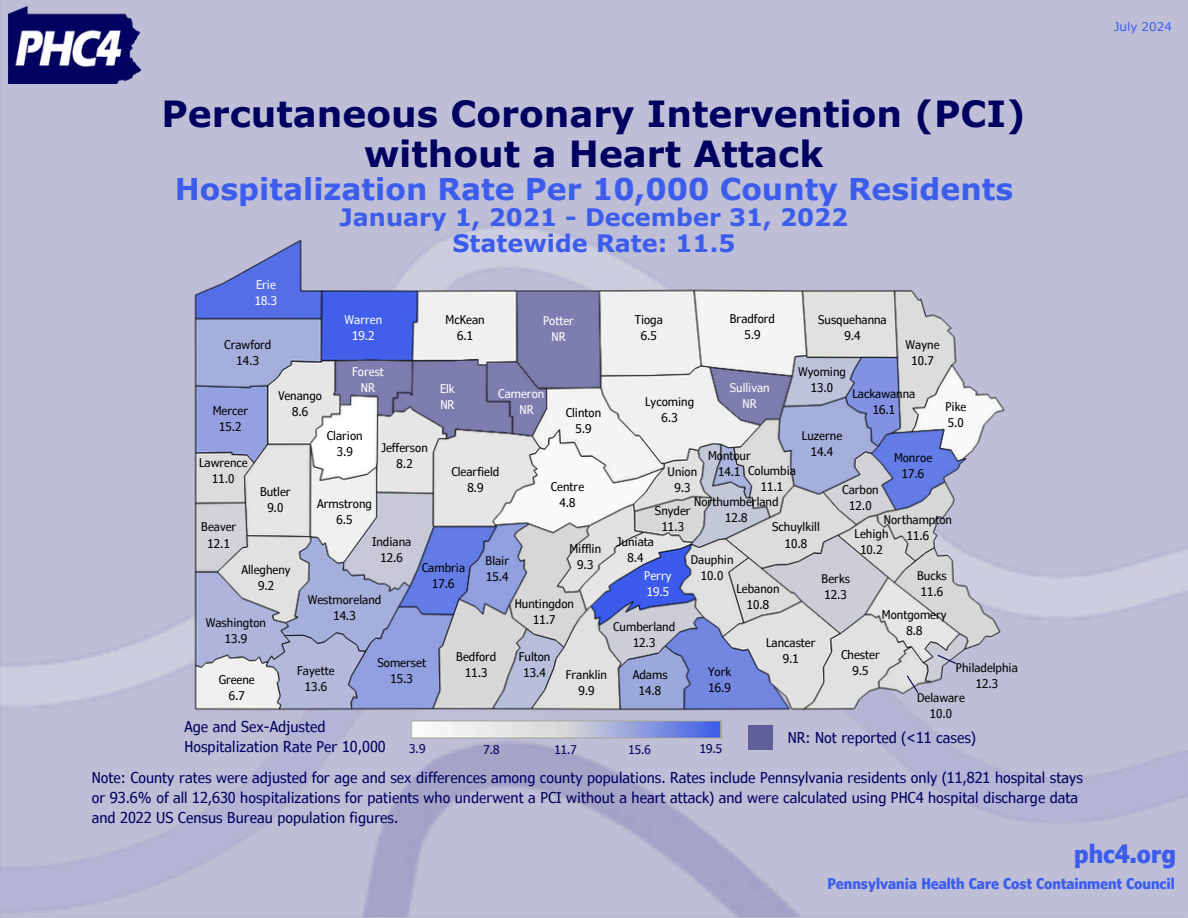
<style>
.page{position:relative;width:1188px;height:918px;background:#fff}
.page>*{position:absolute;margin:0;border:0;box-sizing:border-box;transform-origin:0 0}
.t1{font:700 36px/39.3px "Verdana Pro";color:#000060;text-align:center}
.t2{font:700 30px "Verdana Pro";color:#3c5dec}
.t3{font:700 condensed 25.2px "Verdana Pro";color:#3c5dec}
.t4{font:700 24px/25.8px "Verdana Pro";color:#3c5dec;text-align:center}
.t5{font:condensed 15px/20px "Verdana Pro";color:#000060}
.t6{font:700 condensed 14.85px "Verdana Pro";color:#3c5dec}
.t7{font:condensed 12px "Verdana Pro";color:#000}
.t8{font:condensed 12px "Verdana Pro";color:#fff}
.t9{font:condensed 12px "Verdana Pro";color:#000060}
.t10{font:12px "Verdana Pro";color:#3c5dec}
</style>
<div class="page">
<img style="left:0;top:0;width:1188px;height:917px">
<img style="left:9px;top:7px;width:131px;height:76px">
<div style="left:748px;top:725px;width:25px;height:25px;background:#5f5f9b"></div>
<svg style="left:906px;top:674px;width:13px;height:20px"></svg>
<svg style="left:936px;top:654px;width:21px;height:11px"></svg>
<p class="t1" style="left:162px;top:93px;width:866px">Percutaneous Coronary Intervention (PCI) without a Heart Attack</p>
<p class="t2" style="left:175px;top:170px;width:840px">Hospitalization Rate Per 10,000 County Residents</p>
<p class="t4" style="left:340px;top:204px;width:510px">January 1, 2021 - December 31, 2022<br>Statewide Rate: 11.5</p>
<p class="t8" style="left:256px;top:277px;width:21px">Erie</p>
<p class="t8" style="left:255px;top:293px;width:24px">18.3</p>
<p class="t7" style="left:224px;top:337px;width:49px">Crawford</p>
<p class="t7" style="left:237px;top:353px;width:24px">14.3</p>
<p class="t8" style="left:345px;top:312px;width:39px">Warren</p>
<p class="t8" style="left:352px;top:328px;width:24px">19.2</p>
<p class="t7" style="left:446px;top:312px;width:41px">McKean</p>
<p class="t7" style="left:457px;top:328px;width:18px">6.1</p>
<p class="t8" style="left:543px;top:313px;width:32px">Potter</p>
<p class="t8" style="left:551px;top:329px;width:16px">NR</p>
<p class="t7" style="left:635px;top:312px;width:30px">Tioga</p>
<p class="t7" style="left:641px;top:328px;width:18px">6.5</p>
<p class="t7" style="left:730px;top:311px;width:47px">Bradford</p>
<p class="t7" style="left:744px;top:327px;width:18px">5.9</p>
<p class="t7" style="left:818px;top:312px;width:70px">Susquehanna</p>
<p class="t7" style="left:844px;top:328px;width:18px">9.4</p>
<p class="t7" style="left:906px;top:337px;width:35px">Wayne</p>
<p class="t7" style="left:911px;top:353px;width:24px">10.7</p>
<p class="t8" style="left:352px;top:364px;width:33px">Forest</p>
<p class="t8" style="left:361px;top:380px;width:16px">NR</p>
<p class="t7" style="left:798px;top:364px;width:49px">Wyoming</p>
<h4 class="t7" style="left:811px;top:380px;width:24px">13.0</h4>
<p class="t8" style="left:730px;top:380px;width:41px">Sullivan</p>
<p class="t8" style="left:743px;top:396px;width:16px">NR</p>
<p class="t8" style="left:440px;top:381px;width:16px">Elk</p>
<p class="t8" style="left:440px;top:397px;width:16px">NR</p>
<p class="t7" style="left:852px;top:386px;width:64px">Lackawanna</p>
<p class="t7" style="left:873px;top:402px;width:24px">16.1</p>
<p class="t8" style="left:498px;top:386px;width:48px">Cameron</p>
<p class="t8" style="left:520px;top:402px;width:16px">NR</p>
<p class="t7" style="left:278px;top:388px;width:45px">Venango</p>
<p class="t7" style="left:292px;top:404px;width:18px">8.6</p>
<p class="t7" style="left:645px;top:394px;width:51px">Lycoming</p>
<p class="t7" style="left:662px;top:410px;width:18px">6.3</p>
<p class="t7" style="left:945px;top:399px;width:23px">Pike</p>
<p class="t7" style="left:948px;top:415px;width:18px">5.0</p>
<p class="t7" style="left:213px;top:403px;width:37px">Mercer</p>
<p class="t7" style="left:219px;top:419px;width:24px">15.2</p>
<p class="t7" style="left:566px;top:405px;width:37px">Clinton</p>
<p class="t7" style="left:575px;top:421px;width:18px">5.9</p>
<p class="t7" style="left:327px;top:428px;width:37px">Clarion</p>
<p class="t7" style="left:337px;top:444px;width:18px">3.9</p>
<p class="t7" style="left:802px;top:428px;width:42px">Luzerne</p>
<p class="t7" style="left:811px;top:444px;width:24px">14.4</p>
<p class="t7" style="left:381px;top:440px;width:48px">Jefferson</p>
<p class="t7" style="left:397px;top:456px;width:18px">8.2</p>
<p class="t7" style="left:708px;top:448px;width:44px">Montour</p>
<p class="t7" style="left:718px;top:464px;width:24px">14.1</p>
<p class="t7" style="left:894px;top:450px;width:40px">Monroe</p>
<p class="t7" style="left:902px;top:466px;width:24px">17.6</p>
<p class="t7" style="left:199px;top:455px;width:50px">Lawrence</p>
<p class="t7" style="left:212px;top:471px;width:24px">11.0</p>
<p class="t7" style="left:748px;top:463px;width:49px">Columbia</p>
<p class="t7" style="left:761px;top:479px;width:24px">11.1</p>
<p class="t7" style="left:451px;top:464px;width:49px">Clearfield</p>
<p class="t7" style="left:467px;top:480px;width:18px">8.9</p>
<p class="t7" style="left:668px;top:464px;width:31px">Union</p>
<p class="t7" style="left:674px;top:480px;width:18px">9.3</p>
<p class="t7" style="left:551px;top:479px;width:35px">Centre</p>
<p class="t7" style="left:560px;top:495px;width:18px">4.8</p>
<p class="t7" style="left:842px;top:482px;width:38px">Carbon</p>
<p class="t7" style="left:849px;top:498px;width:24px">12.0</p>
<p class="t7" style="left:260px;top:484px;width:32px">Butler</p>
<p class="t7" style="left:267px;top:500px;width:18px">9.0</p>
<p class="t7" style="left:694px;top:494px;width:86px">Northumberland</p>
<p class="t7" style="left:725px;top:510px;width:24px">12.8</p>
<p class="t7" style="left:317px;top:496px;width:56px">Armstrong</p>
<p class="t7" style="left:337px;top:512px;width:18px">6.5</p>
<p class="t7" style="left:655px;top:503px;width:37px">Snyder</p>
<p class="t7" style="left:662px;top:519px;width:24px">11.3</p>
<p class="t7" style="left:884px;top:512px;width:70px">Northampton</p>
<p class="t7" style="left:907px;top:528px;width:24px">11.6</p>
<p class="t7" style="left:772px;top:519px;width:49px">Schuylkill</p>
<p class="t7" style="left:785px;top:535px;width:24px">10.8</p>
<p class="t7" style="left:201px;top:519px;width:37px">Beaver</p>
<p class="t7" style="left:208px;top:535px;width:24px">12.1</p>
<p class="t7" style="left:855px;top:526px;width:35px">Lehigh</p>
<p class="t7" style="left:860px;top:542px;width:24px">10.2</p>
<p class="t7" style="left:372px;top:534px;width:41px">Indiana</p>
<p class="t7" style="left:381px;top:550px;width:24px">12.6</p>
<p class="t7" style="left:617px;top:534px;width:39px">Juniata</p>
<p class="t7" style="left:627px;top:550px;width:18px">8.4</p>
<p class="t7" style="left:569px;top:541px;width:33px">Mifflin</p>
<p class="t7" style="left:577px;top:557px;width:18px">9.3</p>
<p class="t7" style="left:691px;top:552px;width:44px">Dauphin</p>
<p class="t7" style="left:701px;top:568px;width:24px">10.0</p>
<p class="t7" style="left:486px;top:553px;width:25px">Blair</p>
<p class="t7" style="left:486px;top:569px;width:24px">15.4</p>
<p class="t7" style="left:422px;top:560px;width:45px">Cambria</p>
<p class="t7" style="left:432px;top:576px;width:24px">17.6</p>
<p class="t7" style="left:241px;top:562px;width:51px">Allegheny</p>
<p class="t7" style="left:258px;top:578px;width:18px">9.2</p>
<p class="t7" style="left:917px;top:568px;width:31px">Bucks</p>
<p class="t7" style="left:921px;top:584px;width:24px">11.6</p>
<p class="t8" style="left:644px;top:568px;width:29px">Perry</p>
<p class="t8" style="left:647px;top:584px;width:24px">19.5</p>
<p class="t7" style="left:822px;top:571px;width:30px">Berks</p>
<p class="t7" style="left:825px;top:587px;width:24px">12.3</p>
<p class="t7" style="left:736px;top:581px;width:45px">Lebanon</p>
<p class="t7" style="left:747px;top:597px;width:24px">10.8</p>
<p class="t7" style="left:308px;top:592px;width:75px">Westmoreland</p>
<p class="t7" style="left:333px;top:608px;width:24px">14.3</p>
<p class="t7" style="left:515px;top:596px;width:61px">Huntingdon</p>
<p class="t7" style="left:533px;top:612px;width:24px">11.7</p>
<p class="t7" style="left:882px;top:607px;width:66px">Montgomery</p>
<p class="t7" style="left:906px;top:623px;width:18px">8.8</p>
<h4 class="t7" style="left:206px;top:615px;width:62px">Washington</h4>
<h4 class="t7" style="left:225px;top:631px;width:24px">13.9</h4>
<p class="t7" style="left:613px;top:619px;width:64px">Cumberland</p>
<p class="t7" style="left:633px;top:635px;width:24px">12.3</p>
<p class="t7" style="left:766px;top:635px;width:51px">Lancaster</p>
<p class="t7" style="left:783px;top:651px;width:18px">9.1</p>
<p class="t7" style="left:841px;top:647px;width:40px">Chester</p>
<p class="t7" style="left:852px;top:663px;width:18px">9.5</p>
<p class="t7" style="left:456px;top:649px;width:42px">Bedford</p>
<p class="t7" style="left:465px;top:665px;width:24px">11.3</p>
<p class="t7" style="left:519px;top:649px;width:33px">Fulton</p>
<p class="t7" style="left:524px;top:665px;width:24px">13.4</p>
<p class="t7" style="left:377px;top:655px;width:50px">Somerset</p>
<p class="t7" style="left:391px;top:671px;width:24px">15.3</p>
<p class="t7" style="left:956px;top:660px;width:63px">Philadelphia</p>
<p class="t7" style="left:976px;top:676px;width:24px">12.3</p>
<p class="t7" style="left:297px;top:663px;width:39px">Fayette</p>
<p class="t7" style="left:305px;top:679px;width:24px">13.6</p>
<h2 class="t7" style="left:708px;top:664px;width:25px">York</h2>
<h3 class="t7" style="left:708px;top:680px;width:24px">16.9</h3>
<p class="t7" style="left:566px;top:666px;width:43px">Franklin</p>
<p class="t7" style="left:578px;top:682px;width:18px">9.9</p>
<p class="t7" style="left:633px;top:666px;width:36px">Adams</p>
<p class="t7" style="left:639px;top:682px;width:24px">14.8</p>
<p class="t7" style="left:219px;top:672px;width:38px">Greene</p>
<p class="t7" style="left:229px;top:688px;width:18px">6.7</p>
<p class="t7" style="left:917px;top:690px;width:49px">Delaware</p>
<h1 class="t7" style="left:930px;top:706px;width:24px">10.0</h1>
<p class="t5" style="left:184px;top:716px;width:203px">Age and Sex-Adjusted<br>Hospitalization Rate Per 10,000</p>
<p class="t5" style="left:788px;top:727px;width:190px">NR: Not reported (&lt;11 cases)</p>
<p class="t9" style="left:409px;top:740px;width:18px">3.9</p>
<p class="t9" style="left:483px;top:742px;width:18px">7.8</p>
<p class="t9" style="left:554px;top:742px;width:24px">11.7</p>
<p class="t9" style="left:629px;top:742px;width:24px">15.6</p>
<p class="t9" style="left:700px;top:740px;width:24px">19.5</p>
<p class="t5" style="left:92px;top:767px;width:993px">Note: County rates were adjusted for age and sex differences among county populations. Rates include Pennsylvania residents only (11,821 hospital stays or 93.6% of all 12,630 hospitalizations for patients who underwent a PCI without a heart attack) and were calculated using PHC4 hospital discharge data and 2022 US Census Bureau population figures.</p>
<p class="t10" style="left:1114px;top:19px;width:59px">July 2024</p>
<p class="t3" style="left:1074px;top:838px;width:103px">phc4.org</p>
<p class="t6" style="left:827px;top:874px;width:349px">Pennsylvania Health Care Cost Containment Council</p>
</div>
